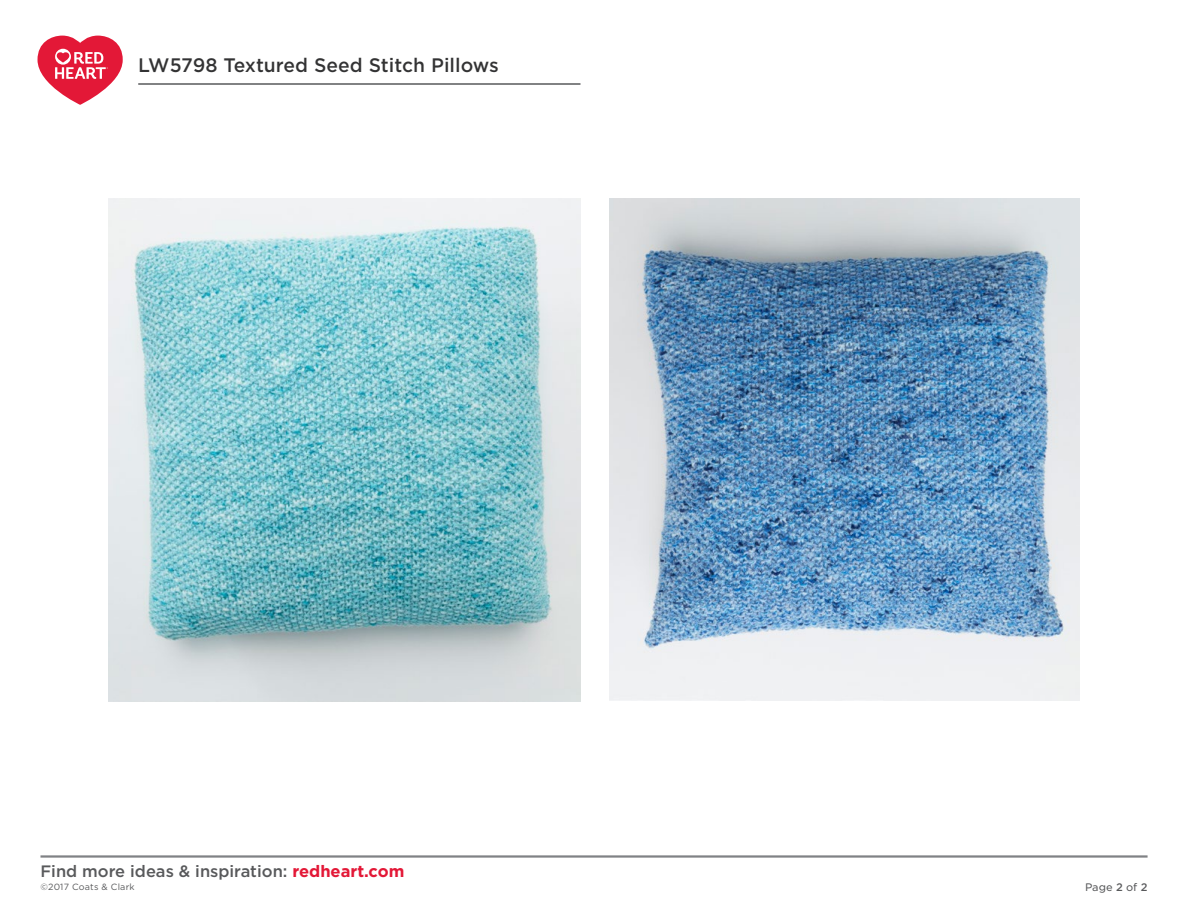
<style>
.page{position:relative;width:1188px;height:918px;background:#fff}
.page>*{position:absolute;margin:0;border:0;box-sizing:border-box;transform-origin:0 0}
.t1{font:500 18.75px "Gotham S Sm";color:#333334}
.t2{font:500 16.5px "Gotham";color:#58595b}
.t3{font:10.5px "Gotham S Sm";color:#58595b}
.t4{font:9px "Gotham";letter-spacing:.02em;color:#58595b}
.s1{font-weight:700;color:#e31837}
.s2{font-weight:500}
</style>
<div class="page">
<hr style="left:40px;top:855px;width:1108px;height:3px;background:#808285">
<hr style="left:138px;top:83px;width:442px;height:2px;background:#58595b">
<svg style="left:38px;top:36px;width:85px;height:69px"></svg>
<img style="left:109px;top:198px;width:471px;height:504px">
<img style="left:610px;top:198px;width:470px;height:503px">
<p class="t1" style="left:138px;top:52px;width:362px">LW5798 Textured Seed Stitch Pillows</p>
<p class="t2" style="left:40px;top:860px;width:365px">Find more ideas &amp; inspiration: <span class="s1">redheart.com</span></p>
<p class="t4" style="left:40px;top:882px;width:96px">©2017 Coats &amp; Clark</p>
<p class="t3" style="left:1085px;top:880px;width:64px">Page <span class="s2">2</span> of <span class="s2">2</span></p>
</div>
